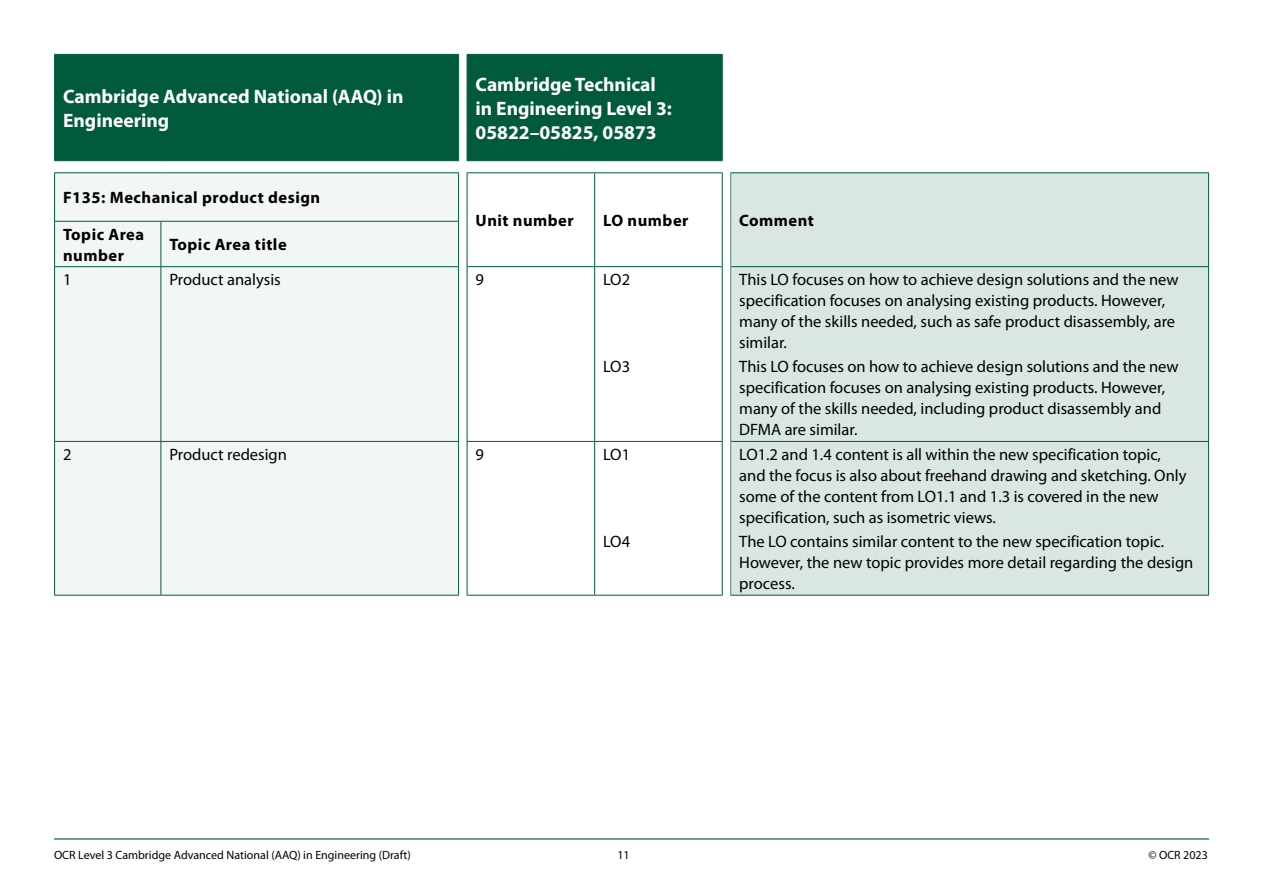
<style>
.page{position:relative;width:1263px;height:893px;background:#fff}
.page>*{position:absolute;margin:0;border:0;box-sizing:border-box;transform-origin:0 0}
.Table_header_row{font:700 19.5px/24px "Myriad Pro";color:#fff}
.t1{font:16.5px/21px "Myriad Pro";color:#000}
.Table_subhead_black{font:700 16.5px/21px "Myriad Pro";letter-spacing:.03em;color:#000}
.t2{font:12px "Myriad Pro";color:#000}
</style>
<div class="page">
<hr style="left:54px;top:838px;width:1155px;height:1px;background:#015a3c">
<div style="left:55px;top:54px;width:667px;height:107px;background:#015a3c"></div>
<div style="left:55px;top:173px;width:403px;height:422px;background:#f2f7f5"></div>
<div style="left:731px;top:173px;width:477px;height:422px;background:#d9e6e2"></div>
<hr style="left:54px;top:55px;width:1px;height:105px;background:#015a3c">
<hr style="left:54px;top:54px;width:107px;height:1px;background:#015a3c">
<hr style="left:161px;top:54px;width:298px;height:1px;background:#015a3c">
<hr style="left:458px;top:55px;width:1px;height:105px;background:#015a3c">
<hr style="left:467px;top:55px;width:1px;height:105px;background:#015a3c">
<hr style="left:467px;top:54px;width:128px;height:1px;background:#015a3c">
<hr style="left:595px;top:54px;width:128px;height:1px;background:#015a3c">
<hr style="left:722px;top:55px;width:1px;height:105px;background:#015a3c">
<hr style="left:54px;top:160px;width:107px;height:1px;background:#015a3c">
<hr style="left:161px;top:160px;width:298px;height:1px;background:#015a3c">
<hr style="left:54px;top:172px;width:107px;height:1px;background:#015a3c">
<hr style="left:161px;top:172px;width:298px;height:1px;background:#015a3c">
<hr style="left:467px;top:160px;width:128px;height:1px;background:#015a3c">
<hr style="left:595px;top:160px;width:128px;height:1px;background:#015a3c">
<hr style="left:467px;top:172px;width:128px;height:1px;background:#015a3c">
<hr style="left:595px;top:172px;width:128px;height:1px;background:#015a3c">
<hr style="left:730px;top:172px;width:479px;height:1px;background:#015a3c">
<hr style="left:54px;top:173px;width:1px;height:48px;background:#015a3c">
<hr style="left:458px;top:173px;width:1px;height:48px;background:#015a3c">
<hr style="left:467px;top:173px;width:1px;height:48px;background:#015a3c">
<hr style="left:594px;top:173px;width:1px;height:48px;background:#015a3c">
<hr style="left:594px;top:221px;width:1px;height:45px;background:#015a3c">
<hr style="left:722px;top:173px;width:1px;height:48px;background:#015a3c">
<hr style="left:730px;top:173px;width:1px;height:48px;background:#4d8b77">
<hr style="left:1208px;top:173px;width:1px;height:48px;background:#015a3c">
<hr style="left:1208px;top:221px;width:1px;height:45px;background:#015a3c">
<hr style="left:54px;top:222px;width:1px;height:44px;background:#015a3c">
<hr style="left:54px;top:221px;width:107px;height:1px;background:#015a3c">
<hr style="left:161px;top:221px;width:298px;height:1px;background:#015a3c">
<hr style="left:161px;top:222px;width:1px;height:44px;background:#015a3c">
<hr style="left:458px;top:222px;width:1px;height:44px;background:#015a3c">
<hr style="left:467px;top:221px;width:1px;height:45px;background:#015a3c">
<hr style="left:722px;top:221px;width:1px;height:45px;background:#015a3c">
<hr style="left:730px;top:221px;width:1px;height:46px;background:#4d8b77">
<hr style="left:54px;top:267px;width:1px;height:87px;background:#015a3c">
<hr style="left:54px;top:354px;width:1px;height:87px;background:#015a3c">
<hr style="left:54px;top:266px;width:107px;height:1px;background:#015a3c">
<hr style="left:161px;top:266px;width:298px;height:1px;background:#015a3c">
<hr style="left:161px;top:267px;width:1px;height:87px;background:#015a3c">
<hr style="left:161px;top:354px;width:1px;height:87px;background:#015a3c">
<hr style="left:458px;top:267px;width:1px;height:87px;background:#015a3c">
<hr style="left:458px;top:354px;width:1px;height:87px;background:#015a3c">
<hr style="left:467px;top:267px;width:1px;height:87px;background:#015a3c">
<hr style="left:467px;top:354px;width:1px;height:87px;background:#015a3c">
<hr style="left:467px;top:266px;width:128px;height:1px;background:#015a3c">
<hr style="left:595px;top:266px;width:128px;height:1px;background:#015a3c">
<hr style="left:594px;top:267px;width:1px;height:87px;background:#015a3c">
<hr style="left:594px;top:354px;width:1px;height:87px;background:#015a3c">
<hr style="left:722px;top:267px;width:1px;height:87px;background:#015a3c">
<hr style="left:722px;top:354px;width:1px;height:87px;background:#015a3c">
<hr style="left:730px;top:267px;width:1px;height:87px;background:#4d8b77">
<hr style="left:730px;top:354px;width:1px;height:87px;background:#4d8b77">
<hr style="left:731px;top:266px;width:478px;height:1px;background:#015a3c">
<hr style="left:1208px;top:267px;width:1px;height:87px;background:#015a3c">
<hr style="left:1208px;top:354px;width:1px;height:87px;background:#015a3c">
<hr style="left:54px;top:442px;width:1px;height:87px;background:#015a3c">
<hr style="left:54px;top:529px;width:1px;height:66px;background:#015a3c">
<hr style="left:54px;top:441px;width:107px;height:1px;background:#015a3c">
<hr style="left:161px;top:441px;width:298px;height:1px;background:#015a3c">
<hr style="left:161px;top:442px;width:1px;height:87px;background:#015a3c">
<hr style="left:161px;top:529px;width:1px;height:66px;background:#015a3c">
<hr style="left:458px;top:442px;width:1px;height:87px;background:#015a3c">
<hr style="left:458px;top:529px;width:1px;height:66px;background:#015a3c">
<hr style="left:467px;top:442px;width:1px;height:87px;background:#015a3c">
<hr style="left:467px;top:529px;width:1px;height:66px;background:#015a3c">
<hr style="left:467px;top:441px;width:128px;height:1px;background:#015a3c">
<hr style="left:595px;top:441px;width:128px;height:1px;background:#015a3c">
<hr style="left:594px;top:442px;width:1px;height:87px;background:#015a3c">
<hr style="left:594px;top:529px;width:1px;height:66px;background:#015a3c">
<hr style="left:722px;top:442px;width:1px;height:87px;background:#015a3c">
<hr style="left:722px;top:529px;width:1px;height:66px;background:#015a3c">
<hr style="left:730px;top:441px;width:1px;height:88px;background:#4d8b77">
<hr style="left:730px;top:529px;width:1px;height:66px;background:#4d8b77">
<hr style="left:731px;top:441px;width:478px;height:1px;background:#015a3c">
<hr style="left:1208px;top:442px;width:1px;height:87px;background:#015a3c">
<hr style="left:1208px;top:529px;width:1px;height:66px;background:#015a3c">
<hr style="left:54px;top:595px;width:107px;height:1px;background:#015a3c">
<hr style="left:161px;top:595px;width:298px;height:1px;background:#015a3c">
<hr style="left:467px;top:595px;width:128px;height:1px;background:#015a3c">
<hr style="left:595px;top:595px;width:128px;height:1px;background:#015a3c">
<hr style="left:730px;top:595px;width:479px;height:1px;background:#015a3c">
<p class="Table_header_row" style="left:63px;top:84px;width:342px">Cambridge Advanced National (AAQ) in<br>Engineering</p>
<p class="Table_subhead_black" style="left:63px;top:187px;width:259px">F135: Mechanical product design</p>
<p class="Table_header_row" style="left:476px;top:72px;width:198px">Cambridge Technical in Engineering Level 3:<br>05822–05825, 05873</p>
<p class="Table_subhead_black" style="left:476px;top:209px;width:100px">Unit number</p>
<p class="Table_subhead_black" style="left:603px;top:209px;width:87px">LO number</p>
<p class="Table_subhead_black" style="left:739px;top:209px;width:76px">Comment</p>
<p class="Table_subhead_black" style="left:63px;top:223px;width:83px">Topic Area number</p>
<p class="Table_subhead_black" style="left:169px;top:234px;width:119px">Topic Area title</p>
<p class="t1" style="left:63px;top:269px;width:10px">1</p>
<p class="t1" style="left:169px;top:269px;width:113px">Product analysis</p>
<p class="t1" style="left:476px;top:269px;width:10px">9</p>
<p class="t1" style="left:603px;top:269px;width:28px">LO2</p>
<p class="t1" style="left:739px;top:269px;width:441px">This LO focuses on how to achieve design solutions and the new specification focuses on analysing existing products. However, many of the skills needed, such as safe product disassembly, are similar.</p>
<p class="t1" style="left:603px;top:356px;width:28px">LO3</p>
<p class="t1" style="left:739px;top:356px;width:441px">This LO focuses on how to achieve design solutions and the new specification focuses on analysing existing products. However, many of the skills needed, including product disassembly and DFMA are similar.</p>
<p class="t1" style="left:63px;top:443px;width:10px">2</p>
<p class="t1" style="left:169px;top:443px;width:119px">Product redesign</p>
<p class="t1" style="left:476px;top:443px;width:10px">9</p>
<p class="t1" style="left:603px;top:443px;width:28px">LO1</p>
<p class="t1" style="left:739px;top:443px;width:449px">LO1.2 and 1.4 content is all within the new specification topic, and the focus is also about freehand drawing and sketching. Only some of the content from LO1.1 and 1.3 is covered in the new specification, such as isometric views.</p>
<p class="t1" style="left:603px;top:531px;width:28px">LO4</p>
<p class="t1" style="left:739px;top:531px;width:456px">The LO contains similar content to the new specification topic.<br>However, the new topic provides more detail regarding the design process.</p>
<p class="t2" style="left:54px;top:848px;width:358px">OCR Level 3 Cambridge Advanced National (AAQ) in Engineering (Draft)</p>
<p class="t2" style="left:617px;top:848px;width:14px">11</p>
<p class="t2" style="left:1148px;top:848px;width:61px">© OCR 2023</p>
</div>
